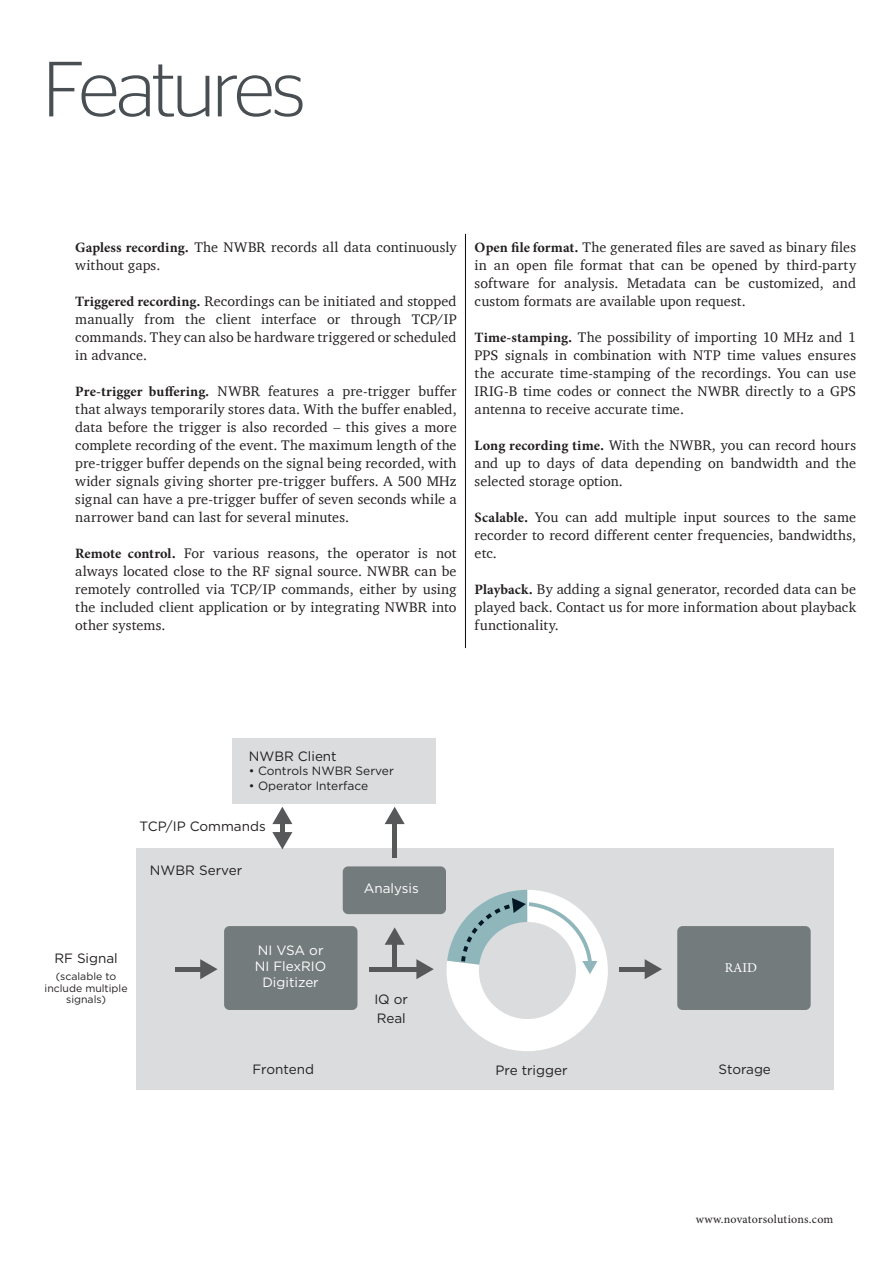
<style>
.page{position:relative;width:893px;height:1263px;background:#fff}
.page>*{position:absolute;margin:0;border:0;box-sizing:border-box;transform-origin:0 0}
.rubbe_Stag_sans_ligh{font:300 78px "Stag Sans";letter-spacing:-.04em;color:#484e52}
.bröd_Charter_9_5_12{font:14.25px/18px "Charter";letter-spacing:.01em;color:#231f20;text-align:justify}
.t1{font:13.5px "Gotham";color:#231f20}
.t2{font:13.5px/16.2px "Gotham";color:#fff}
.t3{font:13.5px "Minion Pro";color:#fff}
.t4{font:12px "Gotham";color:#231f20}
.t5{font:12px "Minion Pro";letter-spacing:.02em;color:#231f20}
.t6{font:10.5px/12.6px "Gotham";color:#231f20;text-align:center}
.s1{font-family:"Minion Pro";font-weight:700}
.s2{font-weight:700}
</style>
<div class="page">
<hr style="left:465px;top:234px;width:1px;height:414px;background:#0c0806">
<div style="left:136px;top:848px;width:697px;height:242px;background:#dadcdd"></div>
<div style="left:232px;top:738px;width:204px;height:66px;background:#dadcdd"></div>
<svg style="left:447px;top:890px;width:161px;height:161px"></svg>
<div style="left:224px;top:926px;width:133px;height:84px;background:#747b7d;border-radius:5px"></div>
<div style="left:677px;top:926px;width:134px;height:84px;background:#747b7d;border-radius:5px"></div>
<div style="left:343px;top:866px;width:103px;height:48px;background:#747b7d;border-radius:5px"></div>
<hr style="left:175px;top:967px;width:28px;height:4px;background:#57585a">
<svg style="left:200px;top:959px;width:18px;height:20px"></svg>
<hr style="left:619px;top:967px;width:29px;height:4px;background:#57585a">
<svg style="left:645px;top:959px;width:17px;height:20px"></svg>
<hr style="left:393px;top:942px;width:4px;height:28px;background:#57585a">
<svg style="left:385px;top:927px;width:20px;height:18px"></svg>
<hr style="left:393px;top:821px;width:4px;height:36px;background:#57585a">
<svg style="left:385px;top:807px;width:20px;height:17px"></svg>
<hr style="left:280px;top:821px;width:4px;height:14px;background:#57585a">
<svg style="left:272px;top:832px;width:20px;height:17px"></svg>
<svg style="left:272px;top:807px;width:20px;height:17px"></svg>
<hr style="left:370px;top:967px;width:49px;height:4px;background:#57585a">
<svg style="left:416px;top:959px;width:18px;height:20px"></svg>
<p class="rubbe_Stag_sans_ligh" style="left:43px;top:46px;width:264px">Features</p>
<p class="bröd_Charter_9_5_12" style="left:75px;top:238px;width:383px"><span class="s1">Gapless recording</span><span class="s2">.</span> The NWBR records all data continuously without gaps.</p>
<p class="bröd_Charter_9_5_12" style="left:75px;top:292px;width:383px"><span class="s1">Triggered recording</span><span class="s2">.</span> Recordings can be initiated and stopped manually from the client interface or through TCP/IP commands. They can also be hardware triggered or scheduled in advance.</p>
<p class="bröd_Charter_9_5_12" style="left:75px;top:382px;width:383px"><span class="s1">Pre-trigger buffering</span><span class="s2">.</span> NWBR features a pre-trigger buffer that always temporarily stores data. With the buffer enabled, data before the trigger is also recorded – this gives a more complete recording of the event. The maximum length of the pre-trigger buffer depends on the signal being recorded, with wider signals giving shorter pre-trigger buffers. A 500 MHz signal can have a pre-trigger buffer of seven seconds while a narrower band can last for several minutes.</p>
<p class="bröd_Charter_9_5_12" style="left:75px;top:544px;width:383px"><span class="s1">Remote control</span><span class="s2">.</span> For various reasons, the operator is not always located close to the RF signal source. NWBR can be remotely controlled via TCP/IP commands, either by using the included client application or by integrating NWBR into other systems.</p>
<p class="bröd_Charter_9_5_12" style="left:475px;top:238px;width:383px"><span class="s1">Open file format</span><span class="s2">.</span> The generated files are saved as binary files in an open file format that can be opened by third-party software for analysis. Metadata can be customized, and custom formats are available upon request.</p>
<p class="bröd_Charter_9_5_12" style="left:475px;top:328px;width:383px"><span class="s1">Time-stamping</span><span class="s2">.</span> The possibility of importing 10 MHz and 1<br>PPS signals in combination with NTP time values ensures the accurate time-stamping of the recordings. You can use IRIG-B time codes or connect the NWBR directly to a GPS antenna to receive accurate time.</p>
<p class="bröd_Charter_9_5_12" style="left:475px;top:436px;width:383px"><span class="s1">Long recording time</span><span class="s2">.</span> With the NWBR, you can record hours and up to days of data depending on bandwidth and the selected storage option.</p>
<p class="bröd_Charter_9_5_12" style="left:475px;top:508px;width:383px"><span class="s1">Scalable</span><span class="s2">.</span> You can add multiple input sources to the same recorder to record different center frequencies, bandwidths, etc.</p>
<p class="bröd_Charter_9_5_12" style="left:475px;top:580px;width:383px"><span class="s1">Playback</span><span class="s2">.</span> By adding a signal generator, recorded data can be played back. Contact us for more information about playback functionality.</p>
<p class="t1" style="left:249px;top:747px;width:89px">NWBR Client</p>
<p class="t4" style="left:249px;top:763px;width:147px">• Controls NWBR Server</p>
<p class="t4" style="left:249px;top:778px;width:121px">• Operator Interface</p>
<p class="t1" style="left:140px;top:817px;width:128px">TCP/IP Commands</p>
<p class="t1" style="left:150px;top:861px;width:94px">NWBR Server</p>
<p class="t2" style="left:364px;top:880px;width:57px">Analysis</p>
<p class="t1" style="left:54px;top:949px;width:65px">RF Signal</p>
<p class="t6" style="left:45px;top:969px;width:84px">(scalable to include multiple</p>
<p class="t6" style="left:66px;top:992px;width:41px">signals)</p>
<p class="t2" style="left:255px;top:942px;width:73px">NI VSA or<br>NI FlexRIO</p>
<p class="t2" style="left:262px;top:974px;width:58px">Digitizer</p>
<p class="t1" style="left:252px;top:1060px;width:63px">Frontend</p>
<p class="t1" style="left:374px;top:990px;width:35px">IQ or</p>
<p class="t1" style="left:377px;top:1010px;width:30px">Real</p>
<p class="t3" style="left:725px;top:958px;width:34px">RAID</p>
<p class="t1" style="left:495px;top:1062px;width:74px">Pre trigger</p>
<p class="t1" style="left:718px;top:1061px;width:54px">Storage</p>
<p class="t5" style="left:696px;top:1211px;width:139px">www.novatorsolutions.com</p>
</div>
